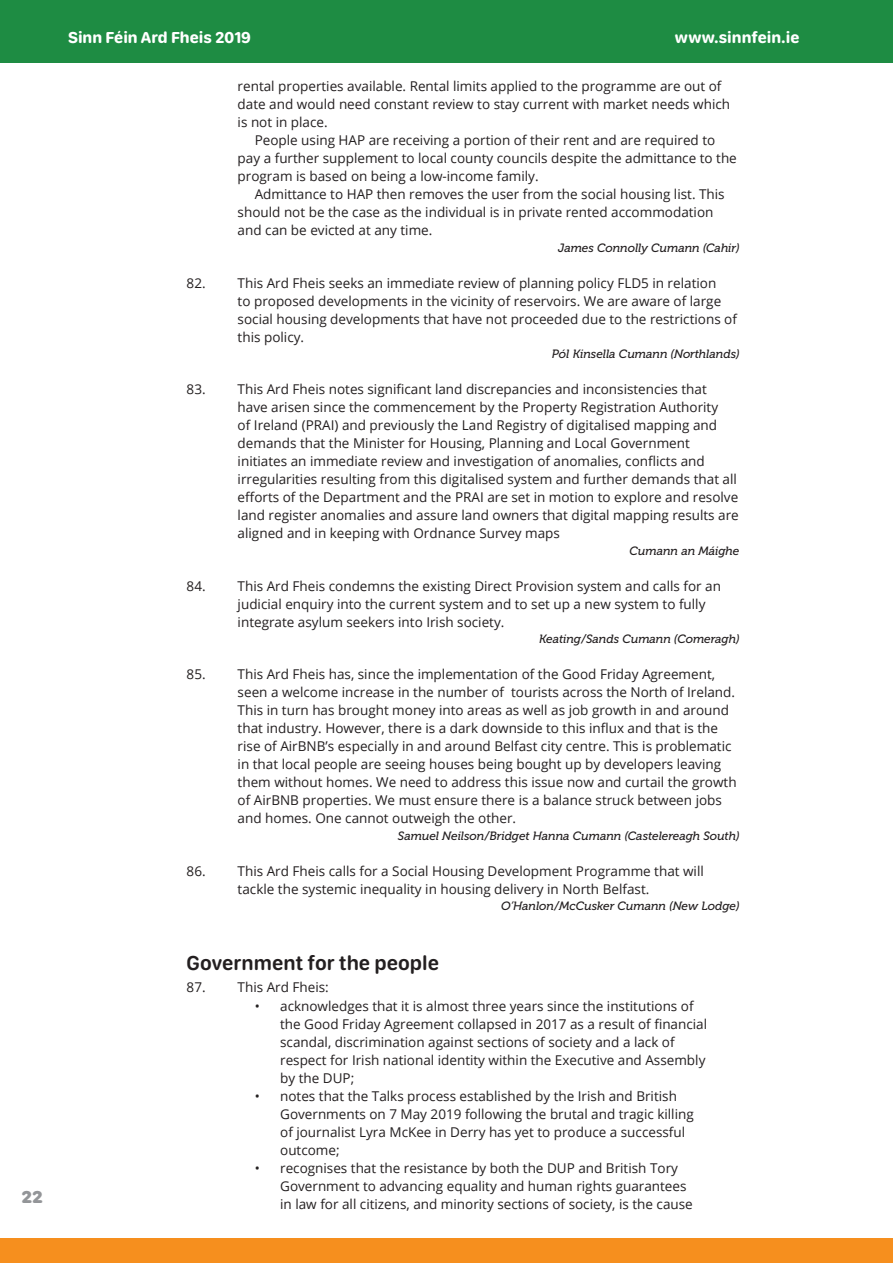
<style>
.page{position:relative;width:893px;height:1263px;background:#fff}
.page>*{position:absolute;margin:0;border:0;box-sizing:border-box;transform-origin:0 0}
.Heading{font:600 21px "SF Compact Rounded";color:#231f20}
.t1{font:900 18px "SF Compact Rounded";color:#939598}
.t2{font:700 16.5px "SF Compact Rounded";color:#fff}
.Bullet_point{font:13.5px/18px "Open Sans";color:#231f20}
.indent{font:13.5px/18px "Open Sans";color:#231f20}
.cumann{font:italic 12px "Museo 500";color:#231f20}
</style>
<div class="page">
<div style="left:0;top:0;width:893px;height:63px;background:#1e8c43"></div>
<div style="left:0;top:1238px;width:893px;height:25px;background:#f68f1e"></div>
<h2 class="t1" style="left:22px;top:1186px;width:22px">22</h2>
<p class="t2" style="left:68px;top:28px;width:184px">Sinn Féin Ard Fheis 2019</p>
<p class="t2" style="left:675px;top:28px;width:126px">www.sinnfein.ie</p>
<p class="Bullet_point" style="left:238px;top:77px;width:494px">rental properties available. Rental limits applied to the programme are out of date and would need constant review to stay current with market needs which is not in place.</p>
<p class="indent" style="left:238px;top:131px;width:501px;text-indent:17px">People using HAP are receiving a portion of their rent and are required to pay a further supplement to local county councils despite the admittance to the program is based on being a low-income family.</p>
<p class="indent" style="left:238px;top:185px;width:489px;text-indent:17px">Admittance to HAP then removes the user from the social housing list. This should not be the case as the individual is in private rented accommodation and can be evicted at any time.</p>
<p class="cumann" style="left:558px;top:241px;width:183px">James Connolly Cumann (Cahir)</p>
<p class="Bullet_point" style="left:238px;top:273px;width:501px;text-indent:-51px">82. This Ard Fheis seeks an immediate review of planning policy FLD5 in relation<br>to proposed developments in the vicinity of reservoirs. We are aware of large social housing developments that have not proceeded due to the restrictions of this policy.</p>
<p class="cumann" style="left:552px;top:347px;width:189px">Pól Kinsella Cumann (Northlands)</p>
<p class="Bullet_point" style="left:238px;top:380px;width:503px;text-indent:-51px">83. This Ard Fheis notes significant land discrepancies and inconsistencies that have arisen since the commencement by the Property Registration Authority<br>of Ireland (PRAI) and previously the Land Registry of digitalised mapping and demands that the Minister for Housing, Planning and Local Government initiates an immediate review and investigation of anomalies, conflicts and irregularities resulting from this digitalised system and further demands that all efforts of the Department and the PRAI are set in motion to explore and resolve land register anomalies and assure land owners that digital mapping results are aligned and in keeping with Ordnance Survey maps</p>
<p class="cumann" style="left:629px;top:544px;width:111px">Cumann an Máighe</p>
<p class="Bullet_point" style="left:238px;top:576px;width:485px;text-indent:-51px">84. This Ard Fheis condemns the existing Direct Provision system and calls for an judicial enquiry into the current system and to set up a new system to fully integrate asylum seekers into Irish society.</p>
<p class="cumann" style="left:539px;top:632px;width:202px">Keating/Sands Cumann (Comeragh)</p>
<p class="Bullet_point" style="left:238px;top:665px;width:500px;text-indent:-51px">85. This Ard Fheis has, since the implementation of the Good Friday Agreement, seen a welcome increase in the number of tourists across the North of Ireland.<br>This in turn has brought money into areas as well as job growth in and around that industry. However, there is a dark downside to this influx and that is the rise of AirBNB’s especially in and around Belfast city centre. This is problematic in that local people are seeing houses being bought up by developers leaving them without homes. We need to address this issue now and curtail the growth of AirBNB properties. We must ensure there is a balance struck between jobs and homes. One cannot outweigh the other.</p>
<p class="cumann" style="left:398px;top:829px;width:343px">Samuel Neilson/Bridget Hanna Cumann (Castelereagh South)</p>
<p class="Bullet_point" style="left:187px;top:861px;width:519px;text-align:center">86. This Ard Fheis calls for a Social Housing Development Programme that will tackle the systemic inequality in housing delivery in North Belfast.</p>
<p class="cumann" style="left:501px;top:899px;width:240px">O’Hanlon/McCusker Cumann (New Lodge)</p>
<p class="Heading" style="left:187px;top:951px;width:254px">Government for the people</p>
<p class="Bullet_point" style="left:187px;top:978px;width:144px">87. This Ard Fheis:</p>
<p class="Bullet_point" style="left:280px;top:996px;width:428px;text-indent:-26px">• acknowledges that it is almost three years since the institutions of the Good Friday Agreement collapsed in 2017 as a result of financial scandal, discrimination against sections of society and a lack of respect for Irish national identity within the Executive and Assembly by the DUP;</p>
<p class="Bullet_point" style="left:280px;top:1086px;width:415px;text-indent:-26px">• notes that the Talks process established by the Irish and British Governments on 7 May 2019 following the brutal and tragic killing of journalist Lyra McKee in Derry has yet to produce a successful outcome;</p>
<p class="Bullet_point" style="left:280px;top:1158px;width:414px;text-indent:-26px">• recognises that the resistance by both the DUP and British Tory<br>Government to advancing equality and human rights guarantees in law for all citizens, and minority sections of society, is the cause</p>
</div>
